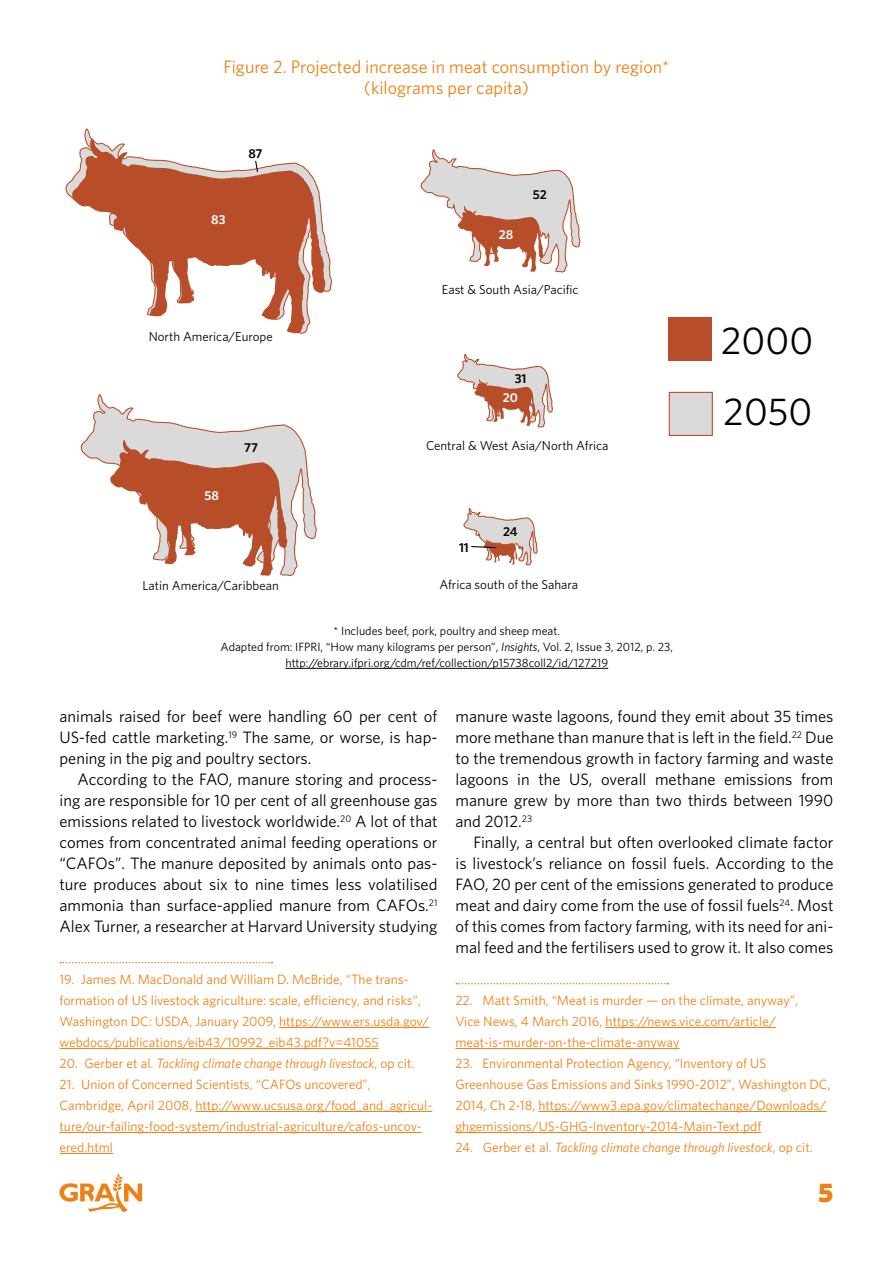
<style>
.page{position:relative;width:893px;height:1263px;background:#fff}
.page>*{position:absolute;margin:0;border:0;box-sizing:border-box;transform-origin:0 0}
.t1{font:38.7px/70.7px "Whitney";color:#000}
.t2{font:900 27px "Whitney";color:#f08013}
.Title_tables{font:18px "Whitney";color:#f08013}
.Footnote{font:16.5px/21px "Whitney";color:#000;text-align:justify}
.Footnote-2{font:13.5px/21px "Whitney";color:#f08013}
.Footnote-3{font:italic 13.5px "Whitney";color:#f08013}
.t3{font:12.9px "Whitney";color:#000}
.t4{font:600 12.9px "Whitney";color:#000}
.t5{font:600 12.9px "Whitney";color:#fff}
.Foot_tables{font:12px "Whitney";color:#000}
.s1{font-style:italic}
.s2{font-style:normal}
</style>
<div class="page">
<svg style="left:60px;top:1173px;width:82px;height:39px"></svg>
<svg style="left:60px;top:962px;width:212px;height:1px"></svg>
<hr style="left:279px;top:1027px;width:150px;height:1px;background:#f08013">
<hr style="left:60px;top:1048px;width:319px;height:1px;background:#f08013">
<hr style="left:195px;top:1111px;width:237px;height:1px;background:#f08013">
<hr style="left:60px;top:1132px;width:362px;height:1px;background:#f08013">
<hr style="left:60px;top:1153px;width:53px;height:1px;background:#f08013">
<svg style="left:456px;top:983px;width:212px;height:1px"></svg>
<hr style="left:606px;top:1027px;width:170px;height:1px;background:#f08013">
<hr style="left:455px;top:1048px;width:224px;height:1px;background:#f08013">
<hr style="left:538px;top:1111px;width:288px;height:1px;background:#f08013">
<hr style="left:455px;top:1132px;width:306px;height:1px;background:#f08013">
<hr style="left:285px;top:668px;width:323px;height:1px;background:#000">
<svg style="left:65px;top:128px;width:267px;height:206px"></svg>
<svg style="left:72px;top:138px;width:254px;height:195px"></svg>
<svg style="left:80px;top:394px;width:236px;height:183px"></svg>
<svg style="left:420px;top:149px;width:161px;height:124px"></svg>
<svg style="left:457px;top:353px;width:96px;height:75px"></svg>
<div style="left:668px;top:317px;width:43px;height:43px;background:#b84e29"></div>
<div style="left:669px;top:392px;width:43px;height:43px;background:#dadada"></div>
<div style="left:669px;top:392px;width:44px;height:44px;border:1px solid #b84e29"></div>
<svg style="left:254px;top:160px;width:5px;height:13px"></svg>
<svg style="left:463px;top:507px;width:75px;height:59px"></svg>
<p class="Title_tables" style="left:223px;top:56px;width:447px">Figure 2. Projected increase in meat consumption by region*</p>
<p class="Title_tables" style="left:364px;top:77px;width:167px">(kilograms per capita)</p>
<p class="t5" style="left:211px;top:212px;width:16px">83</p>
<p class="t4" style="left:248px;top:145px;width:16px">87</p>
<p class="t3" style="left:149px;top:329px;width:126px">North America/Europe</p>
<p class="t5" style="left:205px;top:487px;width:16px">58</p>
<p class="t4" style="left:244px;top:439px;width:15px">77</p>
<p class="t3" style="left:143px;top:578px;width:138px">Latin America/Caribbean</p>
<p class="t5" style="left:499px;top:227px;width:16px">28</p>
<p class="t4" style="left:533px;top:187px;width:15px">52</p>
<p class="t3" style="left:442px;top:282px;width:138px">East &amp; South Asia/Pacific</p>
<p class="t4" style="left:515px;top:370px;width:13px">31</p>
<p class="t5" style="left:503px;top:390px;width:17px">20</p>
<p class="t3" style="left:426px;top:437px;width:184px">Central &amp; West Asia/North Africa</p>
<p class="t4" style="left:459px;top:539px;width:11px">11</p>
<p class="t4" style="left:503px;top:524px;width:16px">24</p>
<p class="t3" style="left:439px;top:577px;width:140px">Africa south of the Sahara</p>
<p class="Foot_tables" style="left:334px;top:624px;width:228px">* Includes beef, pork, poultry and sheep meat.</p>
<p class="Foot_tables" style="left:220px;top:640px;width:454px">Adapted from: IFPRI, “How many kilograms per person”, <span class="s1">Insights</span>, Vol. 2, Issue 3, 2012, p. 23,</p>
<p class="Foot_tables" style="left:285px;top:655px;width:324px">http://ebrary.ifpri.org/cdm/ref/collection/p15738coll2/id/127219</p>
<p class="t1" style="left:721px;top:304px;width:94px">2000<br>2050</p>
<p class="Footnote" style="left:60px;top:706px;width:379px">animals raised for beef were handling 60 per cent of US-fed cattle marketing.<sup>19</sup> The same, or worse, is hap&shy;pening in the pig and poultry sectors.</p>
<p class="Footnote" style="left:60px;top:769px;width:379px;text-indent:18px">According to the FAO, manure storing and process&shy;ing are responsible for 10 per cent of all greenhouse gas emissions related to livestock worldwide.<sup>20</sup> A lot of that comes from concentrated animal feeding operations or “CAFOs”. The manure deposited by animals onto pas&shy;ture produces about six to nine times less volatilised ammonia than surface-applied manure from CAFOs.<sup>21<br></sup>Alex Turner, a researcher at Harvard University studying</p>
<p class="Footnote-2" style="left:60px;top:968px;width:371px">19. James M. MacDonald and William D. McBride, “The trans&shy;formation of US livestock agriculture: scale, efficiency, and risks”, Washington DC: USDA, January 2009, https://www.ers.usda.gov/ webdocs/publications/eib43/10992_eib43.pdf?v=41055</p>
<p class="Footnote-3" style="left:60px;top:1055px;width:356px"><span class="s2">20. Gerber et al.</span> Tackling climate change through livestock<span class="s2">, op cit.</span></p>
<p class="Footnote-2" style="left:60px;top:1073px;width:374px">21. Union of Concerned Scientists, “CAFOs uncovered”, Cambridge, April 2008, http://www.ucsusa.org/food_and_agricul&shy;ture/our-failing-food-system/industrial-agriculture/cafos-uncov&shy;ered.html</p>
<p class="Footnote" style="left:455px;top:706px;width:379px">manure waste lagoons, found they emit about 35 times more methane than manure that is left in the field.<sup>22</sup> Due to the tremendous growth in factory farming and waste lagoons in the US, overall methane emissions from manure grew by more than two thirds between 1990 and 2012.<sup>23</sup></p>
<p class="Footnote" style="left:455px;top:832px;width:379px;text-indent:18px">Finally, a central but often overlooked climate factor is livestock’s reliance on fossil fuels. According to the FAO, 20 per cent of the emissions generated to produce meat and dairy come from the use of fossil fuels<sup>24</sup>. Most of this comes from factory farming, with its need for ani&shy;mal feed and the fertilisers used to grow it. It also comes</p>
<p class="Footnote-2" style="left:455px;top:989px;width:344px">22. Matt Smith, “Meat is murder — on the climate, anyway”,<br>Vice News, 4 March 2016, https://news.vice.com/article/ meat-is-murder-on-the-climate-anyway</p>
<p class="Footnote-2" style="left:455px;top:1052px;width:377px">23. Environmental Protection Agency, “Inventory of US Greenhouse Gas Emissions and Sinks 1990-2012”, Washington DC, 2014, Ch 2-18, https://www3.epa.gov/climatechange/Downloads/ ghgemissions/US-GHG-Inventory-2014-Main-Text.pdf</p>
<p class="Footnote-3" style="left:455px;top:1139px;width:359px"><span class="s2">24. Gerber et al.</span> Tackling climate change through livestock<span class="s2">, op cit.</span></p>
<h2 class="t2" style="left:818px;top:1176px;width:17px">5</h2>
</div>
